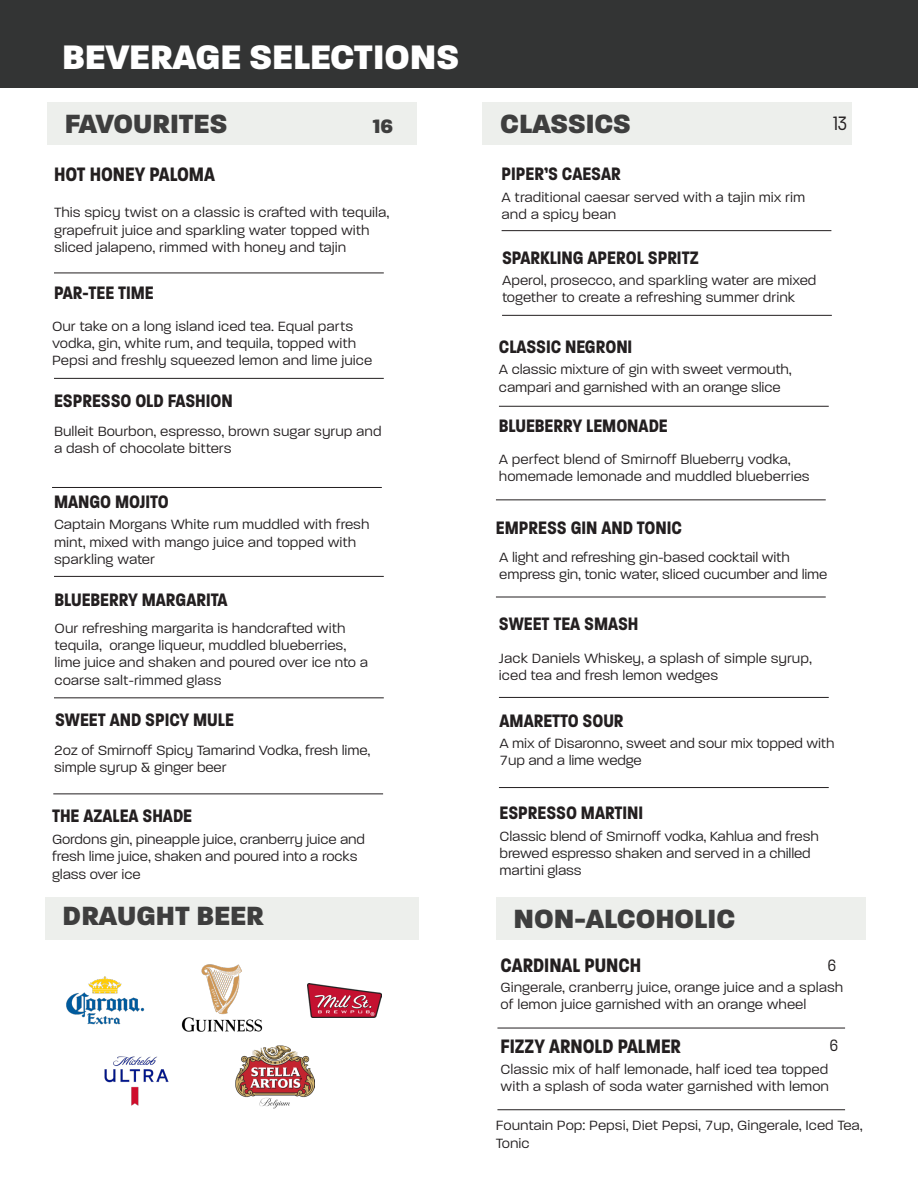
<style>
.page{position:relative;width:918px;height:1188px;background:#fff}
.page>*{position:absolute;margin:0;border:0;box-sizing:border-box;transform-origin:0 0}
.t1{font:800 36.75px "Paralucent";color:#fff}
.t2{font:800 28.5px "Paralucent";color:#3e3e3e}
.t3{font:700 21px "Paralucent Condensed";color:#231f20}
.t4{font:800 21px "Paralucent";color:#3e3e3e}
.t5{font:300 21px "Paralucent Condensed";color:#231f20}
.t6{font:700 19.5px "Paralucent Condensed";color:#231f20}
.t7{font:300 17.85px "Paralucent Condensed";color:#231f20}
.t8{font:14.55px/17.4px "Paralucent Text";color:#231f20}
</style>
<div class="page">
<div style="left:0;top:0;width:918px;height:87px;background:#333434"></div>
<div style="left:47px;top:102px;width:369px;height:43px;background:#edefec"></div>
<hr style="left:54px;top:273px;width:330px;height:1px;background:#231f20">
<hr style="left:52px;top:487px;width:330px;height:1px;background:#231f20">
<hr style="left:54px;top:576px;width:330px;height:1px;background:#231f20">
<hr style="left:502px;top:315px;width:330px;height:1px;background:#231f20">
<hr style="left:54px;top:697px;width:330px;height:1px;background:#231f20">
<div style="left:483px;top:102px;width:369px;height:43px;background:#edefec"></div>
<hr style="left:497px;top:1028px;width:348px;height:1px;background:#231f20">
<div style="left:496px;top:897px;width:369px;height:43px;background:#edefec"></div>
<div style="left:45px;top:897px;width:373px;height:43px;background:#edefec"></div>
<img style="left:66px;top:976px;width:79px;height:49px">
<img style="left:181px;top:964px;width:82px;height:67px">
<img style="left:308px;top:983px;width:74px;height:34px">
<img style="left:104px;top:1056px;width:65px;height:50px">
<img style="left:236px;top:1045px;width:79px;height:63px">
<hr style="left:502px;top:230px;width:329px;height:1px;background:#231f20">
<hr style="left:496px;top:597px;width:330px;height:1px;background:#231f20">
<hr style="left:499px;top:406px;width:330px;height:1px;background:#231f20">
<hr style="left:53px;top:794px;width:330px;height:1px;background:#231f20">
<hr style="left:499px;top:787px;width:330px;height:1px;background:#231f20">
<hr style="left:496px;top:499px;width:330px;height:1px;background:#231f20">
<hr style="left:54px;top:378px;width:330px;height:1px;background:#231f20">
<hr style="left:499px;top:697px;width:330px;height:1px;background:#231f20">
<hr style="left:497px;top:1109px;width:348px;height:1px;background:#231f20">
<p class="t1" style="left:62px;top:35px;width:398px">BEVERAGE SELECTIONS</p>
<p class="t2" style="left:65px;top:106px;width:164px">FAVOURITES</p>
<p class="t4" style="left:373px;top:113px;width:22px">16</p>
<p class="t3" style="left:54px;top:162px;width:163px">HOT HONEY PALOMA</p>
<p class="t8" style="left:54px;top:204px;width:337px">This spicy twist on a classic is crafted with tequila, grapefruit juice and sparkling water topped with</p>
<p class="t8" style="left:54px;top:239px;width:294px">sliced jalapeno, rimmed with honey and tajin</p>
<p class="t6" style="left:54px;top:281px;width:101px">PAR-TEE TIME</p>
<p class="t8" style="left:52px;top:317px;width:322px">Our take on a long island iced tea. Equal parts vodka, gin, white rum, and tequila, topped with<br>Pepsi and freshly squeezed lemon and lime juice</p>
<p class="t6" style="left:54px;top:389px;width:180px">ESPRESSO OLD FASHION</p>
<p class="t8" style="left:54px;top:423px;width:329px">Bulleit Bourbon, espresso, brown sugar syrup and a dash of chocolate bitters</p>
<p class="t6" style="left:54px;top:490px;width:116px">MANGO MOJITO</p>
<p class="t8" style="left:54px;top:516px;width:317px">Captain Morgans White rum muddled with fresh mint, mixed with mango juice and topped with sparkling water</p>
<p class="t6" style="left:55px;top:588px;width:175px">BLUEBERRY MARGARITA</p>
<p class="t8" style="left:55px;top:619px;width:315px">Our refreshing margarita is handcrafted with tequila, orange liqueur, muddled blueberries, lime juice and shaken and poured over ice nto a coarse salt-rimmed glass</p>
<p class="t6" style="left:55px;top:709px;width:180px">SWEET AND SPICY MULE</p>
<p class="t8" style="left:54px;top:741px;width:318px">2oz of Smirnoff Spicy Tamarind Vodka, fresh lime, simple syrup &amp; ginger beer</p>
<p class="t6" style="left:52px;top:805px;width:142px">THE AZALEA SHADE</p>
<p class="t8" style="left:52px;top:830px;width:315px">Gordons gin, pineapple juice, cranberry juice and fresh lime juice, shaken and poured into a rocks glass over ice</p>
<p class="t2" style="left:500px;top:106px;width:132px">CLASSICS</p>
<p class="t5" style="left:833px;top:111px;width:15px">13</p>
<p class="t6" style="left:502px;top:163px;width:121px">PIPER’S CAESAR</p>
<p class="t8" style="left:502px;top:188px;width:305px">A traditional caesar served with a tajin mix rim and a spicy bean</p>
<p class="t6" style="left:502px;top:246px;width:198px">SPARKLING APEROL SPRITZ</p>
<p class="t8" style="left:502px;top:271px;width:316px">Aperol, prosecco, and sparkling water are mixed together to create a refreshing summer drink</p>
<p class="t6" style="left:499px;top:335px;width:135px">CLASSIC NEGRONI</p>
<p class="t8" style="left:499px;top:361px;width:294px">A classic mixture of gin with sweet vermouth, campari and garnished with an orange slice</p>
<p class="t6" style="left:499px;top:414px;width:170px">BLUEBERRY LEMONADE</p>
<p class="t8" style="left:499px;top:450px;width:312px">A perfect blend of Smirnoff Blueberry vodka, homemade lemonade and muddled blueberries</p>
<p class="t6" style="left:496px;top:516px;width:187px">EMPRESS GIN AND TONIC</p>
<p class="t8" style="left:499px;top:548px;width:330px">A light and refreshing gin-based cocktail with empress gin, tonic water, sliced cucumber and lime</p>
<p class="t6" style="left:499px;top:613px;width:141px">SWEET TEA SMASH</p>
<p class="t8" style="left:499px;top:649px;width:315px">Jack Daniels Whiskey, a splash of simple syrup, iced tea and fresh lemon wedges</p>
<p class="t6" style="left:500px;top:709px;width:126px">AMARETTO SOUR</p>
<p class="t8" style="left:500px;top:735px;width:337px">A mix of Disaronno, sweet and sour mix topped with<br>7up and a lime wedge</p>
<p class="t6" style="left:500px;top:801px;width:145px">ESPRESSO MARTINI</p>
<p class="t8" style="left:500px;top:827px;width:321px">Classic blend of Smirnoff vodka, Kahlua and fresh brewed espresso shaken and served in a chilled martini glass</p>
<p class="t2" style="left:63px;top:899px;width:203px">DRAUGHT BEER</p>
<p class="t2" style="left:514px;top:902px;width:223px">NON-ALCOHOLIC</p>
<p class="t3" style="left:501px;top:952px;width:142px">CARDINAL PUNCH</p>
<p class="t8" style="left:501px;top:978px;width:344px">Gingerale, cranberry juice, orange juice and a splash of lemon juice garnished with an orange wheel</p>
<p class="t7" style="left:828px;top:955px;width:10px">6</p>
<p class="t7" style="left:830px;top:1035px;width:10px">6</p>
<p class="t3" style="left:501px;top:1034px;width:182px">FIZZY ARNOLD PALMER</p>
<p class="t8" style="left:501px;top:1060px;width:330px">Classic mix of half lemonade, half iced tea topped with a splash of soda water garnished with lemon</p>
<p class="t8" style="left:496px;top:1117px;width:368px">Fountain Pop: Pepsi, Diet Pepsi, 7up, Gingerale, Iced Tea,<br>Tonic</p>
</div>
